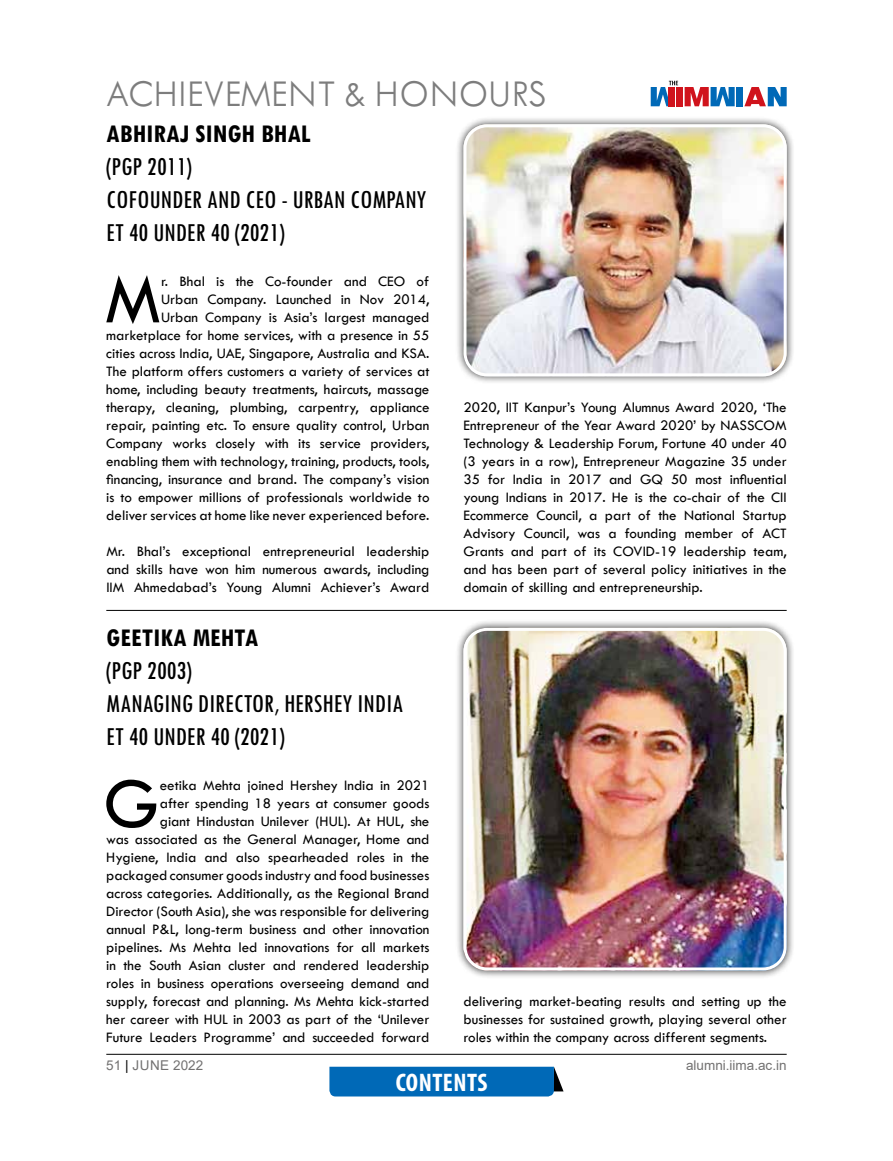
<style>
.page{position:relative;width:893px;height:1161px;background:#fff}
.page>*{position:absolute;margin:0;border:0;box-sizing:border-box;transform-origin:0 0}
.t1{font:72.9px "Tw Cen";color:#000}
.t2{font:300 39px "Tw Cen MT Std";color:#7d7d7d}
.t3{font:500 condensed 27px/33px "Tw Cen MT Std";color:#000}
.t4{font:700 condensed 27px "Tw Cen MT Std";color:#000}
.t5{font:700 condensed 25.5px "Myriad Pro";letter-spacing:.02em;color:#fff}
.t6{font:15px/18px "Tw Cen";color:#000;text-align:justify}
.t7{font:13.5px "Arial";color:#727171}
.s1{color:#000}
</style>
<div class="page">
<hr style="left:106px;top:1054px;width:681px;height:1px;background:#000">
<div style="left:677px;top:87px;width:6px;height:19px;background:#d0131c"></div>
<div style="left:736px;top:87px;width:7px;height:19px;background:#0069b7"></div>
<svg style="left:744px;top:87px;width:43px;height:19px"></svg>
<svg style="left:685px;top:87px;width:50px;height:19px"></svg>
<svg style="left:651px;top:81px;width:27px;height:25px"></svg>
<div style="left:329px;top:1067px;width:234px;height:29px;background:#0069b7"></div>
<div style="left:455px;top:620px;width:340px;height:359px;background:#000;opacity:.75"></div>
<img style="left:463px;top:628px;width:324px;height:342px">
<div style="left:463px;top:628px;width:324px;height:342px;border:3px solid #fff;border-radius:22px"></div>
<div style="left:455px;top:116px;width:340px;height:268px;background:#000;opacity:.75"></div>
<img style="left:463px;top:124px;width:324px;height:252px">
<div style="left:463px;top:124px;width:324px;height:252px;border:3px solid #fff;border-radius:22px"></div>
<hr style="left:106px;top:610px;width:681px;height:1px;background:#000">
<h2 class="t2" style="left:106px;top:72px;width:442px">ACHIEVEMENT &amp; HONOURS</h2>
<h3 class="t4" style="left:106px;top:120px;width:206px">ABHIRAJ SINGH BHAL</h3>
<h3 class="t3" style="left:106px;top:150px;width:322px">(PGP 2011)<br>COFOUNDER AND CEO - URBAN COMPANY<br>ET 40 UNDER 40 (2021)</h3>
<h1 class="t1" style="left:105px;top:255px;width:58px">M</h1>
<p class="t6" style="left:106px;top:273px;width:325px;text-align:right">r. Bhal is the Co-founder and CEO of<br>Urban Company. Launched in Nov 2014,<br>Urban Company is Asia’s largest managed marketplace for home services, with a presence in 55 cities across India, UAE, Singapore, Australia and KSA.<br>The platform offers customers a variety of services at home, including beauty treatments, haircuts, massage therapy, cleaning, plumbing, carpentry, appliance repair, painting etc. To ensure quality control, Urban Company works closely with its service providers, enabling them with technology, training, products, tools, financing, insurance and brand. The company’s vision is to empower millions of professionals worldwide to deliver services at home like never experienced before.</p>
<p class="t6" style="left:106px;top:543px;width:325px">Mr. Bhal’s exceptional entrepreneurial leadership and skills have won him numerous awards, including IIM Ahmedabad’s Young Alumni Achiever’s Award</p>
<h3 class="t4" style="left:106px;top:624px;width:154px">GEETIKA MEHTA</h3>
<h3 class="t3" style="left:106px;top:654px;width:299px">(PGP 2003)<br>MANAGING DIRECTOR, HERSHEY INDIA<br>ET 40 UNDER 40 (2021)</h3>
<h1 class="t1" style="left:104px;top:759px;width:58px">G</h1>
<p class="t6" style="left:106px;top:777px;width:325px;text-align:right">eetika Mehta joined Hershey India in 2021<br>after spending 18 years at consumer goods<br>giant Hindustan Unilever (HUL). At HUL, she<br>was associated as the General Manager, Home and Hygiene, India and also spearheaded roles in the packaged consumer goods industry and food businesses across categories. Additionally, as the Regional Brand Director (South Asia), she was responsible for delivering annual P&amp;L, long-term business and other innovation pipelines. Ms Mehta led innovations for all markets in the South Asian cluster and rendered leadership roles in business operations overseeing demand and supply, forecast and planning. Ms Mehta kick-started her career with HUL in 2003 as part of the ‘Unilever Future Leaders Programme’ and succeeded forward</p>
<p class="t6" style="left:463px;top:399px;width:325px">2020, IIT Kanpur’s Young Alumnus Award 2020, ‘The Entrepreneur of the Year Award 2020’ by NASSCOM Technology &amp; Leadership Forum, Fortune 40 under 40 (3 years in a row), Entrepreneur Magazine 35 under 35 for India in 2017 and GQ 50 most influential young Indians in 2017. He is the co-chair of the CII Ecommerce Council, a part of the National Startup Advisory Council, was a founding member of ACT Grants and part of its COVID-19 leadership team, and has been part of several policy initiatives in the domain of skilling and entrepreneurship.</p>
<p class="t6" style="left:463px;top:993px;width:325px">delivering market-beating results and setting up the businesses for sustained growth, playing several other roles within the company across different segments.</p>
<p class="t7" style="left:106px;top:1056px;width:98px">51 <span class="s1">|</span> JUNE 2022</p>
<p class="t7" style="left:686px;top:1056px;width:102px">alumni.iima.ac.in</p>
<h3 class="t5" style="left:396px;top:1067px;width:93px">CONTENTS</h3>
</div>
